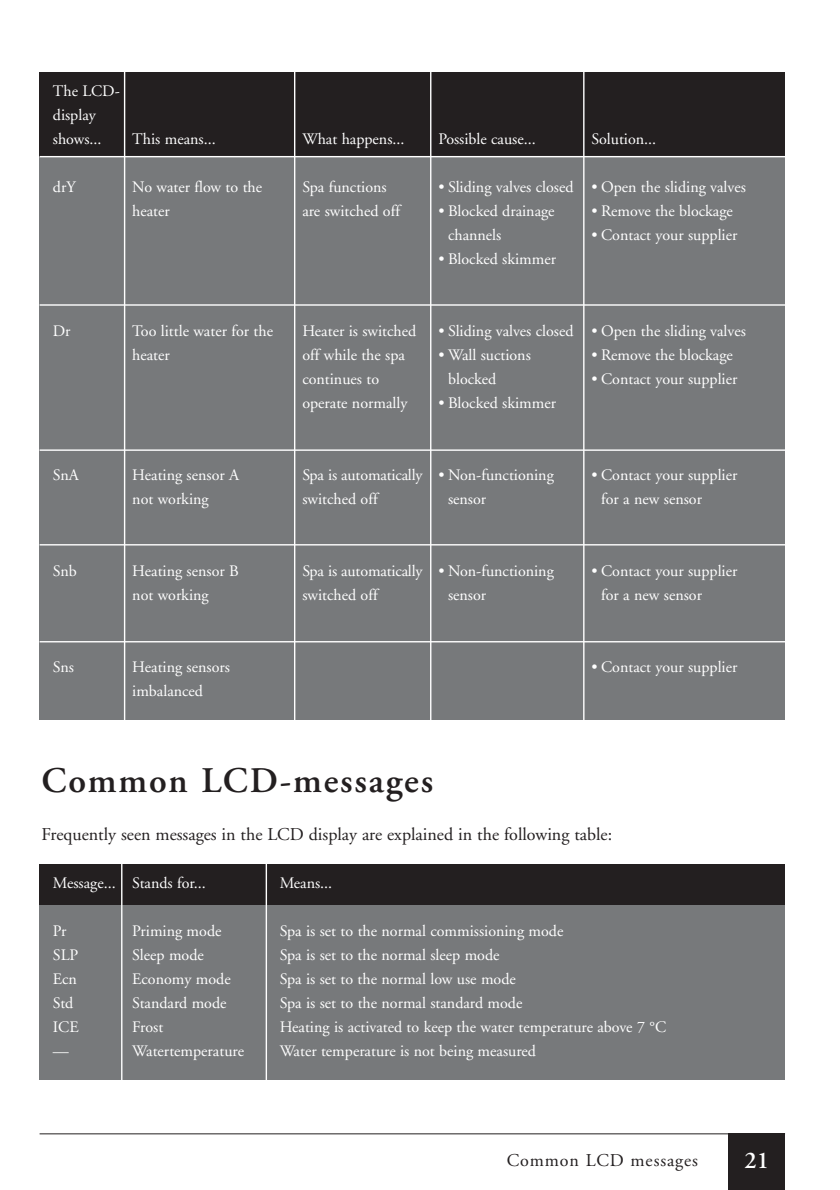
<style>
.page{position:relative;width:840px;height:1190px;background:#fff}
.page>*{position:absolute;margin:0;border:0;box-sizing:border-box;transform-origin:0 0}
.t1{font:600 36px "Adobe Garamond";letter-spacing:.05em;color:#231f20}
.t2{font:600 24px "Adobe Garamond";color:#fff}
.t3{font:18px "Adobe Garamond";color:#231f20}
.t4{font:18px "Adobe Garamond";letter-spacing:.05em;color:#231f20}
.t5{font:16px/24px "Adobe Garamond";color:#fff}
</style>
<div class="page">
<hr style="left:40px;top:1133px;width:745px;height:1px;background:#231f20">
<div style="left:728px;top:1134px;width:57px;height:56px;background:#231f20"></div>
<div style="left:40px;top:72px;width:745px;height:648px;background:#77797b"></div>
<div style="left:40px;top:72px;width:745px;height:85px;background:#231f20"></div>
<hr style="left:124px;top:72px;width:1px;height:648px;background:#fff">
<hr style="left:294px;top:72px;width:1px;height:648px;background:#fff">
<hr style="left:430px;top:72px;width:1px;height:648px;background:#fff">
<hr style="left:583px;top:72px;width:2px;height:648px;background:#fff">
<hr style="left:40px;top:156px;width:745px;height:1px;background:#fff">
<hr style="left:40px;top:304px;width:745px;height:2px;background:#fff">
<hr style="left:40px;top:449px;width:745px;height:2px;background:#fff">
<hr style="left:40px;top:544px;width:745px;height:2px;background:#fff">
<hr style="left:40px;top:641px;width:745px;height:1px;background:#fff">
<div style="left:40px;top:864px;width:745px;height:216px;background:#77797b"></div>
<div style="left:40px;top:864px;width:745px;height:41px;background:#231f20"></div>
<hr style="left:121px;top:864px;width:1px;height:216px;background:#fff">
<hr style="left:266px;top:864px;width:1px;height:216px;background:#fff">
<p class="t5" style="left:53px;top:80px;width:68px">The LCD&shy;display shows...</p>
<p class="t5" style="left:53px;top:176px;width:24px">drY</p>
<p class="t5" style="left:132px;top:128px;width:85px">This means...</p>
<p class="t5" style="left:132px;top:176px;width:131px">No water flow to the heater</p>
<p class="t5" style="left:302px;top:128px;width:104px">What happens...</p>
<p class="t5" style="left:302px;top:176px;width:99px">Spa functions are switched off</p>
<p class="t5" style="left:438px;top:128px;width:99px">Possible cause...</p>
<p class="t5" style="left:438px;top:176px;width:137px">• Sliding valves closed</p>
<p class="t5" style="left:448px;top:200px;width:108px;text-indent:-10px">• Blocked drainage channels</p>
<p class="t5" style="left:438px;top:248px;width:119px">• Blocked skimmer</p>
<p class="t5" style="left:591px;top:128px;width:66px">Solution...</p>
<p class="t5" style="left:591px;top:176px;width:156px">• Open the sliding valves</p>
<p class="t5" style="left:591px;top:200px;width:143px">• Remove the blockage</p>
<p class="t5" style="left:591px;top:224px;width:147px">• Contact your supplier</p>
<p class="t5" style="left:53px;top:320px;width:19px">Dr</p>
<p class="t5" style="left:132px;top:320px;width:142px">Too little water for the heater</p>
<p class="t5" style="left:302px;top:320px;width:115px">Heater is switched off while the spa continues to operate normally</p>
<p class="t5" style="left:438px;top:320px;width:137px">• Sliding valves closed</p>
<p class="t5" style="left:448px;top:344px;width:84px;text-indent:-10px">• Wall suctions blocked</p>
<p class="t5" style="left:438px;top:392px;width:119px">• Blocked skimmer</p>
<p class="t5" style="left:591px;top:320px;width:156px">• Open the sliding valves</p>
<p class="t5" style="left:591px;top:344px;width:143px">• Remove the blockage</p>
<p class="t5" style="left:591px;top:368px;width:147px">• Contact your supplier</p>
<p class="t5" style="left:53px;top:464px;width:27px">SnA</p>
<p class="t5" style="left:132px;top:464px;width:108px">Heating sensor A not working</p>
<p class="t5" style="left:302px;top:464px;width:122px">Spa is automatically switched off</p>
<p class="t5" style="left:448px;top:464px;width:107px;text-indent:-10px">• Non-functioning sensor</p>
<p class="t5" style="left:601px;top:464px;width:138px;text-indent:-10px">• Contact your supplier for a new sensor</p>
<p class="t5" style="left:53px;top:560px;width:25px">Snb</p>
<p class="t5" style="left:132px;top:560px;width:108px">Heating sensor B not working</p>
<p class="t5" style="left:302px;top:560px;width:122px">Spa is automatically switched off</p>
<p class="t5" style="left:448px;top:560px;width:107px;text-indent:-10px">• Non-functioning sensor</p>
<p class="t5" style="left:601px;top:560px;width:138px;text-indent:-10px">• Contact your supplier for a new sensor</p>
<p class="t5" style="left:53px;top:656px;width:23px">Sns</p>
<p class="t5" style="left:132px;top:656px;width:99px">Heating sensors imbalanced</p>
<p class="t5" style="left:591px;top:656px;width:147px">• Contact your supplier</p>
<h1 class="t1" style="left:42px;top:766px;width:393px">Common LCD-messages</h1>
<p class="t3" style="left:42px;top:827px;width:572px">Frequently seen messages in the LCD display are explained in the following table:</p>
<p class="t5" style="left:53px;top:872px;width:155px">Message... Stands for...</p>
<p class="t5" style="left:280px;top:872px;width:54px">Means...</p>
<p class="t5" style="left:53px;top:920px;width:15px">Pr</p>
<p class="t5" style="left:132px;top:920px;width:91px">Priming mode</p>
<p class="t5" style="left:280px;top:920px;width:285px">Spa is set to the normal commissioning mode</p>
<p class="t5" style="left:53px;top:944px;width:27px">SLP</p>
<p class="t5" style="left:132px;top:944px;width:73px">Sleep mode</p>
<p class="t5" style="left:280px;top:944px;width:221px">Spa is set to the normal sleep mode</p>
<p class="t5" style="left:53px;top:968px;width:26px">Ecn</p>
<p class="t5" style="left:132px;top:968px;width:100px">Economy mode</p>
<p class="t5" style="left:280px;top:968px;width:238px">Spa is set to the normal low use mode</p>
<p class="t5" style="left:53px;top:992px;width:22px">Std</p>
<p class="t5" style="left:132px;top:992px;width:96px">Standard mode</p>
<p class="t5" style="left:280px;top:992px;width:244px">Spa is set to the normal standard mode</p>
<p class="t5" style="left:53px;top:1016px;width:27px">ICE</p>
<p class="t5" style="left:132px;top:1016px;width:33px">Frost</p>
<p class="t5" style="left:280px;top:1016px;width:388px">Heating is activated to keep the water temperature above 7 °C</p>
<p class="t5" style="left:53px;top:1040px;width:17px">—</p>
<p class="t5" style="left:132px;top:1040px;width:113px">Watertemperature</p>
<p class="t5" style="left:280px;top:1040px;width:258px">Water temperature is not being measured</p>
<p class="t4" style="left:507px;top:1153px;width:193px">Common LCD messages</p>
<h2 class="t2" style="left:745px;top:1150px;width:26px">21</h2>
</div>
